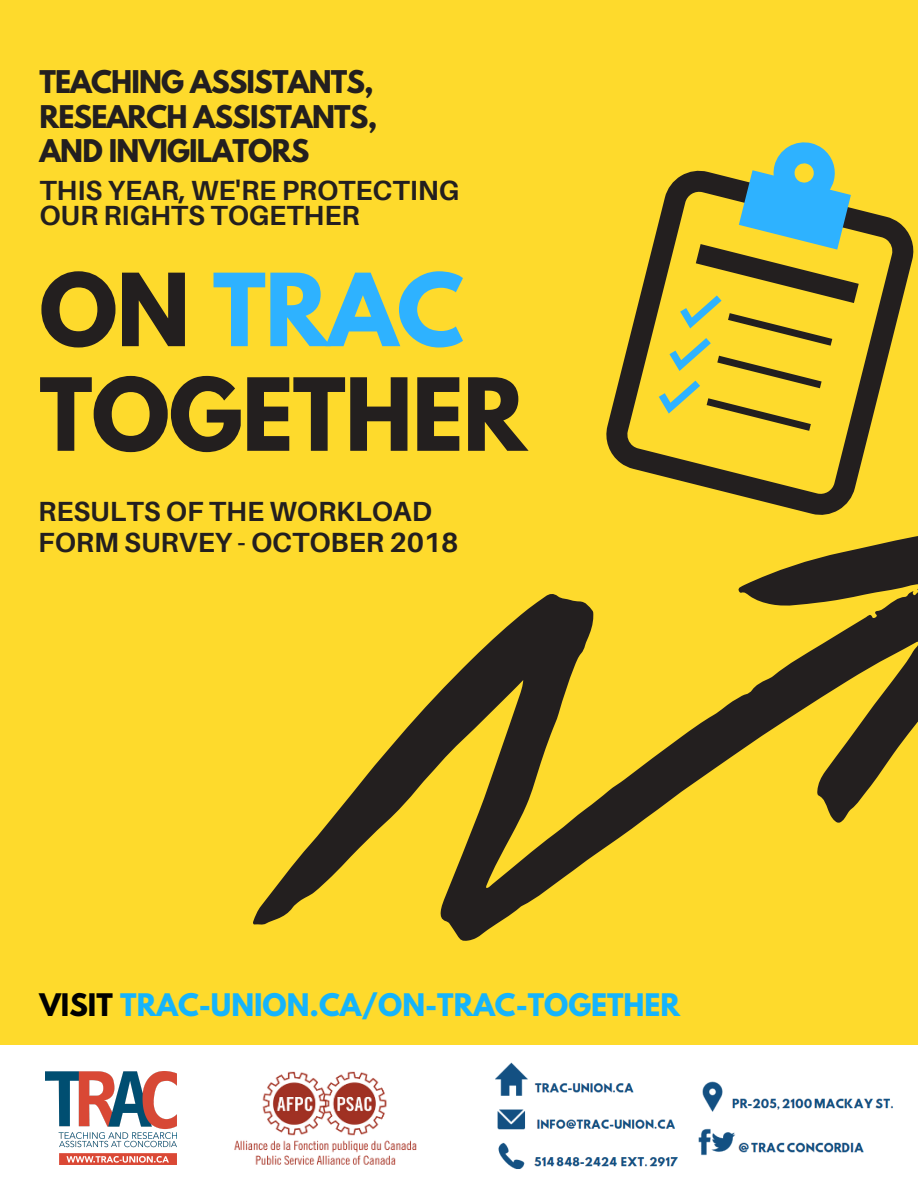
<style>
.page{position:relative;width:918px;height:1188px;background:#feda2c}
.page>*{position:absolute;margin:0;border:0;box-sizing:border-box;transform-origin:0 0}
.t1{font:700 89.1px/104.7px "League Spartan";letter-spacing:-.01em;color:#231f1f}
.t2{font:700 27.75px/25.8px "Aileron";color:#231f1f}
.t3{font:700 27.75px/34.8px "League Spartan";letter-spacing:-.03em;color:#231f1f}
.t4{font:700 27.6px "League Spartan";color:#16b4fb}
.s1{color:#2eb2ff}
.s2{color:#000}
</style>
<div class="page">
<div style="left:0;top:1045px;width:918px;height:143px;background:#fff"></div>
<img style="left:45px;top:1071px;width:132px;height:93px">
<img style="left:234px;top:1071px;width:183px;height:94px">
<img style="left:495px;top:1062px;width:183px;height:108px">
<img style="left:698px;top:1081px;width:196px;height:75px">
<svg style="left:606px;top:212px;width:308px;height:303px"></svg>
<svg style="left:654px;top:142px;width:214px;height:322px"></svg>
<svg style="left:253px;top:536px;width:665px;height:405px"></svg>
<p class="t3" style="left:39px;top:68px;width:339px">TEACHING ASSISTANTS,<br>RESEARCH ASSISTANTS,<br>AND INVIGILATORS</p>
<p class="t2" style="left:39px;top:176px;width:421px">THIS YEAR, WE'RE PROTECTING<br>OUR RIGHTS TOGETHER</p>
<h1 class="t1" style="left:39px;top:269px;width:489px">ON <span class="s1">TRAC<br></span>TOGETHER</h1>
<p class="t2" style="left:38px;top:496px;width:422px;line-height:30.3px">RESULTS OF THE WORKLOAD<br>FORM SURVEY - OCTOBER 2018</p>
<p class="t4" style="left:39px;top:991px;width:642px"><span class="s2">VISIT</span> TRAC-UNION.CA/ON-TRAC-TOGETHER</p>
</div>
